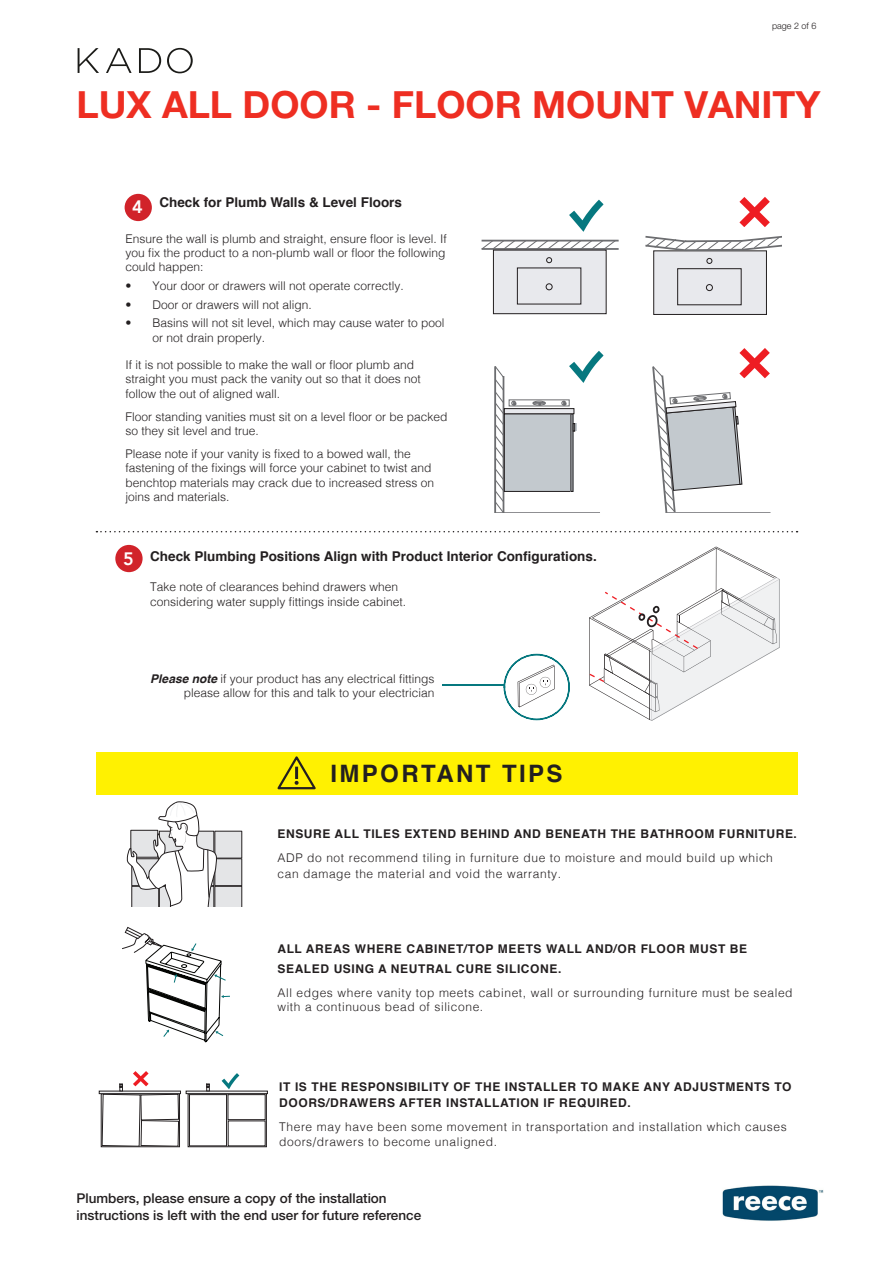
<style>
.page{position:relative;width:893px;height:1263px;background:#fff}
.page>*{position:absolute;margin:0;border:0;box-sizing:border-box;transform-origin:0 0}
.L1_Sub_Main_Head{font:700 37.5px "Helvetica Neue LT Pro";color:#ee2e22}
.t1{font:700 24px "Helvetica";letter-spacing:.1em;color:#231f20}
.t2{font:800 18px "Avenir";color:#fff}
.t3{font:500 13.5px/16.5px "Helvetica Neue LT Pro";color:#231f20}
.t4{font:700 13.5px "Helvetica";color:#231f20}
.Basic1{font:300 12px/14.4px "Helvetica";color:#231f20}
.Basic1-2{font:300 12px/14.4px "Helvetica";letter-spacing:.05em;color:#231f20}
.t5{font:700 12px/19.8px "Helvetica";letter-spacing:.05em;color:#231f20}
.t6{font:300 9px "Helvetica Neue LT Pro";color:#231f20}
.s1{font-weight:700;font-style:italic}
.s2{font-weight:700}
</style>
<div class="page">
<svg style="left:78px;top:48px;width:21px;height:25px"></svg>
<svg style="left:106px;top:48px;width:26px;height:25px"></svg>
<svg style="left:139px;top:48px;width:22px;height:25px"></svg>
<svg style="left:167px;top:48px;width:26px;height:25px"></svg>
<div style="left:96px;top:752px;width:701px;height:42px;background:#fff101"></div>
<div style="left:125px;top:194px;width:27px;height:27px;background:#d1232a;border-radius:50%"></div>
<div style="left:115px;top:545px;width:28px;height:27px;background:#d1232a;border-radius:50%"></div>
<svg style="left:96px;top:531px;width:701px;height:1px"></svg>
<hr style="left:495px;top:512px;width:105px;height:1px;background:#6c6d70">
<svg style="left:494px;top:366px;width:11px;height:147px"></svg>
<div style="left:504px;top:414px;width:68px;height:77px;background:#c3c9ce"></div>
<div style="left:504px;top:414px;width:68px;height:78px;border:1px solid #231f20"></div>
<hr style="left:571px;top:414px;width:3px;height:77px;background:#c3c9ce">
<svg style="left:573px;top:423px;width:3px;height:8px"></svg>
<div style="left:504px;top:409px;width:70px;height:5px;background:#e8e9ed"></div>
<div style="left:504px;top:408px;width:70px;height:6px;border:1px solid #231f20"></div>
<div style="left:533px;top:401px;width:13px;height:4px;border:1px solid #6c6d70;border-radius:50%"></div>
<svg style="left:533px;top:402px;width:12px;height:4px"></svg>
<svg style="left:562px;top:401px;width:4px;height:4px"></svg>
<svg style="left:511px;top:401px;width:5px;height:4px"></svg>
<hr style="left:482px;top:240px;width:137px;height:2px;background:#6c6d70">
<hr style="left:482px;top:248px;width:137px;height:2px;background:#6c6d70">
<svg style="left:482px;top:239px;width:135px;height:11px"></svg>
<div style="left:493px;top:250px;width:113px;height:64px;background:#e8e9ed"></div>
<div style="left:493px;top:250px;width:113px;height:64px;border:1px solid #231f20"></div>
<svg style="left:546px;top:257px;width:6px;height:6px"></svg>
<svg style="left:546px;top:284px;width:6px;height:6px"></svg>
<div style="left:654px;top:251px;width:112px;height:63px;background:#e8e9ed"></div>
<div style="left:653px;top:251px;width:114px;height:64px;border:1px solid #231f20"></div>
<div style="left:677px;top:268px;width:64px;height:37px;border:1px solid #231f20"></div>
<svg style="left:707px;top:258px;width:5px;height:6px"></svg>
<div style="left:706px;top:284px;width:7px;height:7px;border:1px solid #231f20;border-radius:50%"></div>
<svg style="left:645px;top:236px;width:136px;height:16px"></svg>
<svg style="left:739px;top:197px;width:31px;height:30px"></svg>
<svg style="left:569px;top:200px;width:34px;height:32px"></svg>
<svg style="left:652px;top:348px;width:118px;height:165px"></svg>
<svg style="left:569px;top:351px;width:34px;height:32px"></svg>
<svg style="left:589px;top:547px;width:191px;height:174px"></svg>
<svg style="left:504px;top:654px;width:66px;height:66px"></svg>
<hr style="left:442px;top:684px;width:62px;height:2px;background:#06787f">
<svg style="left:277px;top:756px;width:39px;height:34px"></svg>
<svg style="left:122px;top:802px;width:120px;height:240px"></svg>
<div style="left:101px;top:1093px;width:79px;height:54px;border:1px solid #231f20"></div>
<div style="left:99px;top:1091px;width:82px;height:3px;border:1px solid #231f20"></div>
<svg style="left:227px;top:1095px;width:38px;height:50px"></svg>
<div style="left:188px;top:1093px;width:79px;height:54px;border:1px solid #231f20"></div>
<div style="left:189px;top:1094px;width:38px;height:52px;border:1px solid #231f20"></div>
<div style="left:228px;top:1094px;width:37px;height:25px;background:#fff"></div>
<div style="left:228px;top:1094px;width:37px;height:26px;border:1px solid #231f20"></div>
<div style="left:228px;top:1121px;width:37px;height:25px;background:#fff"></div>
<div style="left:186px;top:1091px;width:82px;height:3px;border:1px solid #231f20"></div>
<svg style="left:207px;top:1084px;width:2px;height:7px"></svg>
<svg style="left:102px;top:1071px;width:77px;height:75px"></svg>
<svg style="left:222px;top:1073px;width:17px;height:16px"></svg>
<img style="left:722px;top:1185px;width:102px;height:36px">
<p class="t6" style="left:767px;top:20px;width:51px">page 6 of 10</p>
<p class="t6" style="left:772px;top:20px;width:46px">page 2 of 6</p>
<p class="L1_Sub_Main_Head" style="left:77px;top:81px;width:745px">LUX ALL DOOR - FLOOR MOUNT VANITY</p>
<p class="t2" style="left:132px;top:193px;width:12px">4</p>
<p class="t4" style="left:159px;top:191px;width:244px">Check for Plumb Walls &amp; Level Floors</p>
<p class="Basic1" style="left:125px;top:230px;width:323px;text-align:justify">Ensure the wall is plumb and straight, ensure floor is level. If you fix the product to a non-plumb wall or floor the following could happen:</p>
<p class="Basic1" style="left:125px;top:278px;width:280px">• Your door or drawers will not operate correctly.</p>
<p class="Basic1" style="left:125px;top:296px;width:188px">• Door or drawers will not align.</p>
<p class="Basic1" style="left:152px;top:315px;width:294px;text-indent:-27px">• Basins will not sit level, which may cause water to pool or not drain properly.</p>
<p class="Basic1" style="left:125px;top:357px;width:297px">If it is not possible to make the wall or floor plumb and straight you must pack the vanity out so that it does not follow the out of aligned wall.</p>
<p class="Basic1" style="left:125px;top:408px;width:324px">Floor standing vanities must sit on a level floor or be packed so they sit level and true.</p>
<p class="Basic1" style="left:125px;top:446px;width:310px">Please note if your vanity is fixed to a bowed wall, the fastening of the fixings will force your cabinet to twist and benchtop materials may crack due to increased stress on joins and materials.</p>
<p class="t2" style="left:123px;top:545px;width:12px">5</p>
<p class="t4" style="left:150px;top:545px;width:448px">Check Plumbing Positions Align with Product Interior Configurations.</p>
<p class="Basic1" style="left:150px;top:579px;width:258px">Take note of clearances behind drawers when considering water supply fittings inside cabinet.</p>
<p class="Basic1" style="left:150px;top:671px;width:286px;text-align:right"><span class="s1">Please note</span> if your product has any electrical fittings please allow for this and talk to your electrician</p>
<p class="t1" style="left:330px;top:754px;width:234px">IMPORTANT TIPS</p>
<p class="Basic1-2" style="left:277px;top:821px;width:521px;line-height:24px"><span class="s2">ENSURE ALL TILES EXTEND BEHIND AND BENEATH THE BATHROOM FURNITURE.<br></span>ADP do not recommend tiling in furniture due to moisture and mould build up which</p>
<p class="Basic1-2" style="left:277px;top:866px;width:285px">can damage the material and void the warranty.</p>
<p class="t5" style="left:277px;top:939px;width:471px">ALL AREAS WHERE CABINET/TOP MEETS WALL AND/OR FLOOR MUST BE<br>SEALED USING A NEUTRAL CURE SILICONE.</p>
<p class="Basic1-2" style="left:277px;top:984px;width:517px">All edges where vanity top meets cabinet, wall or surrounding furniture must be sealed with a continuous bead of silicone.</p>
<p class="t5" style="left:279px;top:1079px;width:514px;line-height:16.2px">IT IS THE RESPONSIBILITY OF THE INSTALLER TO MAKE ANY ADJUSTMENTS TO<br>DOORS/DRAWERS AFTER INSTALLATION IF REQUIRED.</p>
<p class="Basic1-2" style="left:279px;top:1119px;width:509px">There may have been some movement in transportation and installation which causes doors/drawers to become unaligned.</p>
<p class="t3" style="left:77px;top:1190px;width:346px">Plumbers, please ensure a copy of the installation instructions is left with the end user for future reference</p>
</div>
